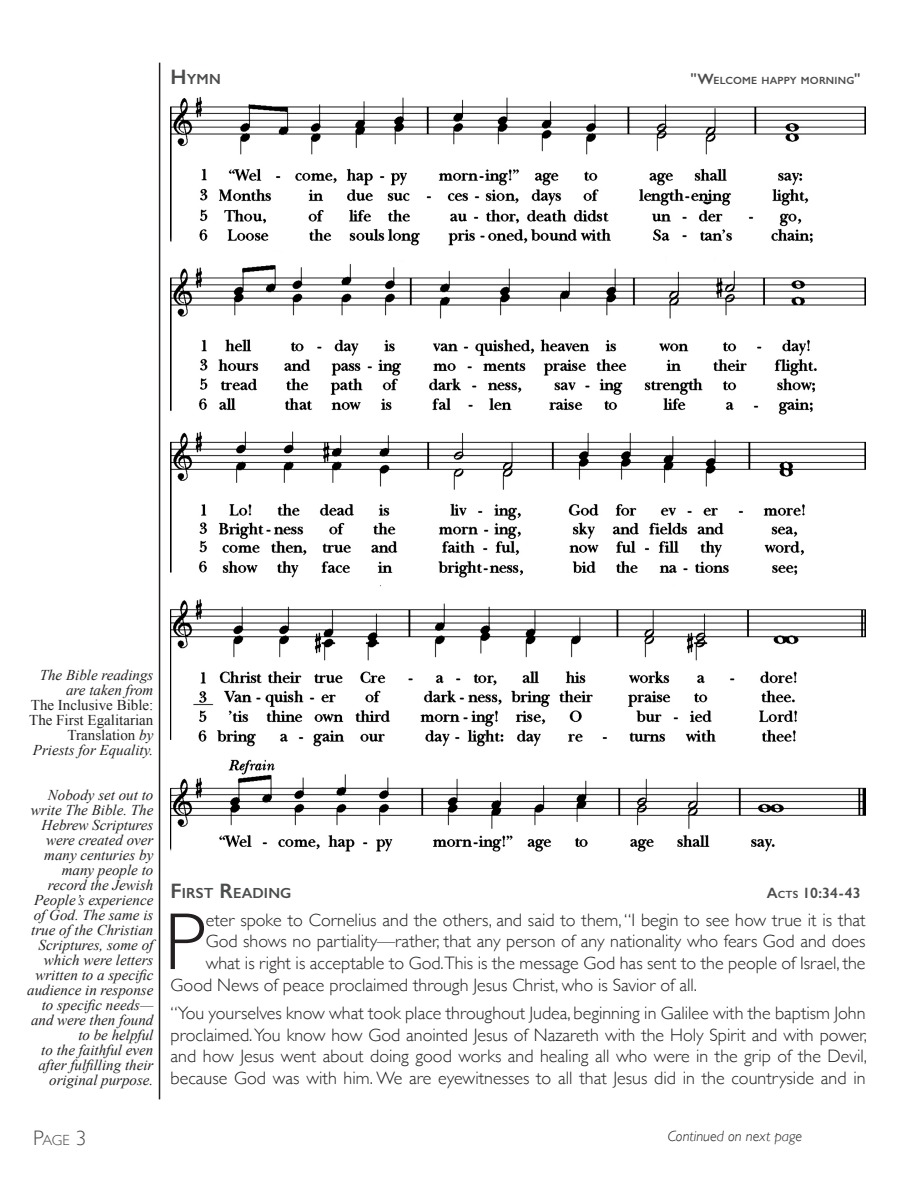
<style>
.page{position:relative;width:918px;height:1188px;background:#fff}
.page>*{position:absolute;margin:0;border:0;box-sizing:border-box;transform-origin:0 0}
.Rubric{font:300 81.3px "Gill Sans";color:#231f20}
.Rubric-2{font:300 18px/21.6px "Gill Sans";color:#231f20;text-align:justify}
.Margin_Left{font:italic 15px/15px "Times New Roman";color:#231f20;text-align:right}
.Margin_Left-2{font:15px/15px "Times New Roman";color:#231f20;text-align:right}
.Rubric-3{font:italic 300 15px "Gill Sans";color:#231f20}
.Rubric-4{font:600 15px "Gill Sans";color:#4b4c4d}
.Rubric-5{font:600 14.7px "Gill Sans";letter-spacing:.01em;color:#4b4c4d}
.t1{font:300 14.7px "Gill Sans";color:#4b4c4d}
.Rubric-6{font:600 10.5px "Gill Sans";letter-spacing:.02em;color:#4b4c4d}
.s1{font-size:21px}
.s2{font-size:15px}
.s3{font-style:italic}
.s4{font-size:10.5px}
</style>
<div class="page">
<hr style="left:159px;top:63px;width:1px;height:1036px;background:#231f20">
<img style="left:171px;top:96px;width:695px;height:756px">
<p class="Rubric-5" style="left:171px;top:71px;width:52px"><span class="s1">H</span>YMN</p>
<p class="Rubric-6" style="left:690px;top:74px;width:172px"><span class="s2">"W</span>ELCOME HAPPY MORNING<span class="s2">"</span></p>
<p class="Margin_Left" style="left:40px;top:667px;width:115px">The Bible readings are taken from</p>
<p class="Margin_Left-2" style="left:31px;top:697px;width:124px">The Inclusive Bible:</p>
<p class="Margin_Left-2" style="left:29px;top:712px;width:126px">The First Egalitarian<br>Translation <span class="s3">by</span></p>
<p class="Margin_Left" style="left:33px;top:742px;width:122px">Priests for Equality.</p>
<p class="Margin_Left" style="left:27px;top:787px;width:128px">Nobody set out to write The Bible. The<br>Hebrew Scriptures were created over many centuries by many people to record the Jewish<br>People’s experience of God. The same is true of the Christian<br>Scriptures, some of which were letters written to a specific audience in response to specific needs— and were then found to be helpful</p>
<p class="Margin_Left" style="left:41px;top:1042px;width:114px">to the faithful even</p>
<p class="Margin_Left" style="left:38px;top:1057px;width:117px">after fulfilling their</p>
<p class="Margin_Left" style="left:49px;top:1072px;width:106px">original purpose.</p>
<p class="Rubric-5" style="left:171px;top:884px;width:122px"><span class="s1">F</span>IRST <span class="s1">R</span>EADING</p>
<p class="Rubric-4" style="left:767px;top:883px;width:95px">A<span class="s4">CTS</span> 10:34-43</p>
<p class="Rubric" style="left:164px;top:878px;width:43px">P</p>
<p class="Rubric-2" style="left:206px;top:908px;width:661px">eter spoke to Cornelius and the others, and said to them, “I begin to see how true it is that</p>
<p class="Rubric-2" style="left:206px;top:930px;width:661px">God shows no partiality—rather, that any person of any nationality who fears God and does</p>
<p class="Rubric-2" style="left:206px;top:952px;width:661px">what is right is acceptable to God.This is the message God has sent to the people of Israel, the</p>
<p class="Rubric-2" style="left:171px;top:973px;width:528px">Good News of peace proclaimed through Jesus Christ, who is Savior of all.</p>
<p class="Rubric-2" style="left:171px;top:1001px;width:698px">“You yourselves know what took place throughout Judea, beginning in Galilee with the baptism John proclaimed. You know how God anointed Jesus of Nazareth with the Holy Spirit and with power, and how Jesus went about doing good works and healing all who were in the grip of the Devil, because God was with him. We are eyewitnesses to all that Jesus did in the countryside and in</p>
<p class="t1" style="left:33px;top:1129px;width:54px"><span class="s1">P</span>age <span class="s1">3</span></p>
<p class="Rubric-3" style="left:668px;top:1127px;width:136px">Continued on next page</p>
</div>
